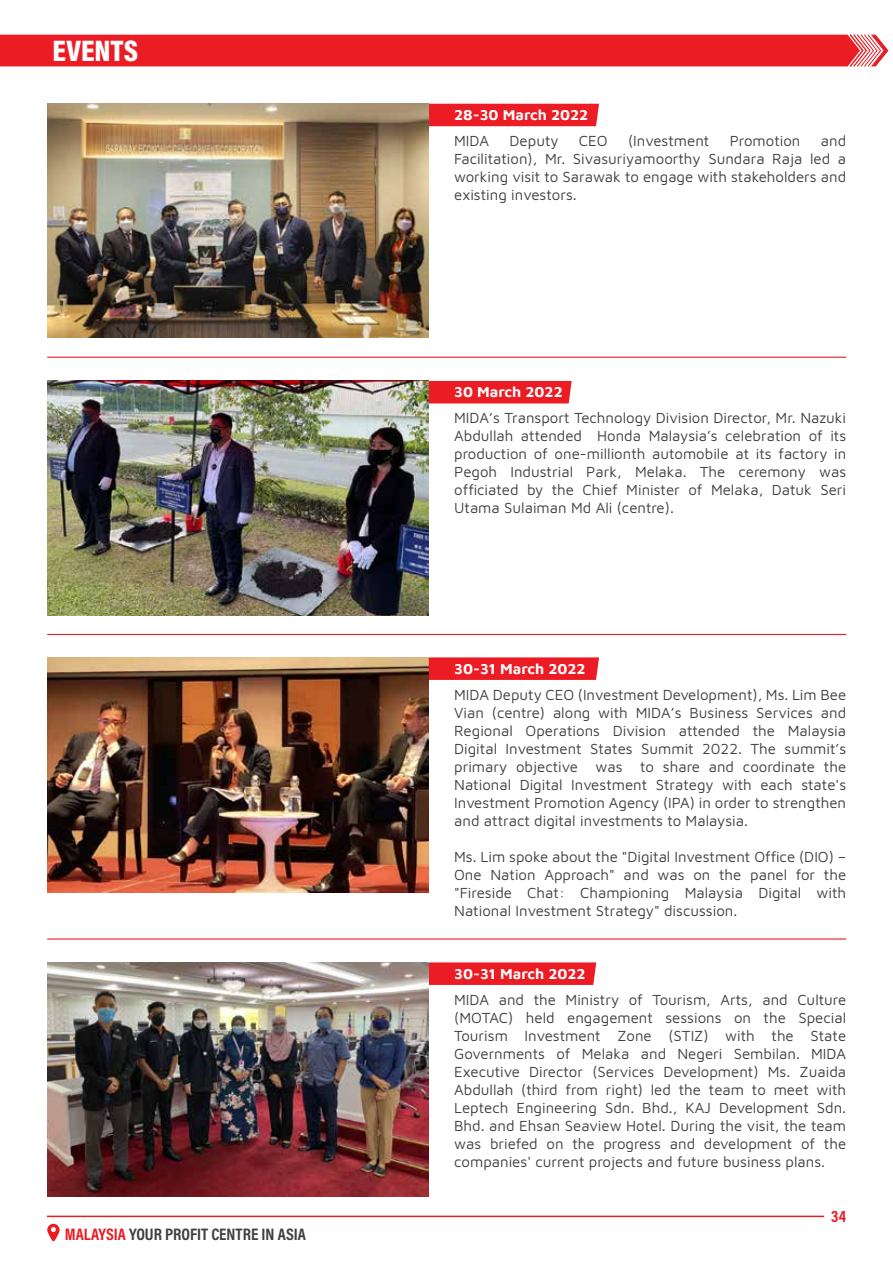
<style>
.page{position:relative;width:893px;height:1263px;background:#fff}
.page>*{position:absolute;margin:0;border:0;box-sizing:border-box;transform-origin:0 0}
.t1{font:900 30px "Acumin Pro Cond";color:#fff}
.t2{font:700 16.8px "Acumin Pro Cond";color:#404040}
.t3{font:700 16.8px "Acumin Pro Cond";color:#eb1c24}
.t4{font:15px/18px "Maven Pro";color:#404040;text-align:justify}
.t5{font:700 15px "Maven Pro";color:#fff}
.s1{color:#eb1c24}
</style>
<div class="page">
<svg style="left:0;top:34px;width:888px;height:33px;background:#ec2931"></svg>
<svg style="left:47px;top:1224px;width:13px;height:17px"></svg>
<hr style="left:47px;top:1215px;width:777px;height:2px;background:#eb1c24">
<svg style="left:429px;top:962px;width:167px;height:23px;background:#eb222a"></svg>
<img style="left:47px;top:962px;width:382px;height:234px">
<img style="left:47px;top:658px;width:382px;height:234px">
<svg style="left:429px;top:657px;width:170px;height:23px;background:#eb222a"></svg>
<hr style="left:47px;top:938px;width:799px;height:1px;background:#eb1c24">
<hr style="left:47px;top:634px;width:799px;height:1px;background:#eb1c24">
<img style="left:47px;top:381px;width:382px;height:234px">
<div style="left:429px;top:381px;width:143px;height:22px;background:#eb1c24"></div>
<div style="left:429px;top:104px;width:170px;height:22px;background:#eb1c24"></div>
<img style="left:47px;top:104px;width:382px;height:234px">
<hr style="left:47px;top:357px;width:799px;height:1px;background:#eb1c24">
<h1 class="t1" style="left:52px;top:31px;width:87px">EVENTS</h1>
<p class="t2" style="left:65px;top:1223px;width:243px"><span class="s1">MALAYSIA</span> YOUR PROFIT CENTRE IN ASIA</p>
<p class="t5" style="left:454px;top:104px;width:136px">28-30 March 2022</p>
<p class="t4" style="left:454px;top:131px;width:37px">MIDA</p>
<p class="t4" style="left:510px;top:131px;width:50px">Deputy</p>
<p class="t4" style="left:579px;top:131px;width:30px">CEO</p>
<p class="t4" style="left:628px;top:131px;width:83px">(Investment</p>
<p class="t4" style="left:730px;top:131px;width:72px">Promotion</p>
<p class="t4" style="left:454px;top:131px;width:394px;text-indent:367px">and Facilitation), Mr. Sivasuriyamoorthy Sundara Raja led a working visit to Sarawak to engage with stakeholders and existing investors.</p>
<p class="t5" style="left:454px;top:382px;width:110px">30 March 2022</p>
<p class="t4" style="left:454px;top:407px;width:394px">MIDA’s Transport Technology Division Director, Mr. Nazuki Abdullah attended Honda Malaysia’s celebration of its production of one-millionth automobile at its factory in Pegoh Industrial Park, Melaka. The ceremony was officiated by the Chief Minister of Melaka, Datuk Seri Utama Sulaiman Md Ali (centre).</p>
<p class="t5" style="left:454px;top:658px;width:133px">30-31 March 2022</p>
<p class="t4" style="left:454px;top:685px;width:394px">MIDA Deputy CEO (Investment Development), Ms. Lim Bee Vian (centre) along with MIDA’s Business Services and Regional Operations Division attended the Malaysia Digital Investment States Summit 2022. The summit’s primary objective was to share and coordinate the National Digital Investment Strategy with each state's Investment Promotion Agency (IPA) in order to strengthen and attract digital investments to Malaysia.</p>
<p class="t4" style="left:454px;top:847px;width:394px">Ms. Lim spoke about the "Digital Investment Office (DIO) – One Nation Approach" and was on the panel for the "Fireside Chat: Championing Malaysia Digital with National Investment Strategy" discussion.</p>
<p class="t5" style="left:454px;top:963px;width:133px">30-31 March 2022</p>
<p class="t4" style="left:454px;top:989px;width:394px">MIDA and the Ministry of Tourism, Arts, and Culture (MOTAC) held engagement sessions on the Special Tourism Investment Zone (STIZ) with the State Governments of Melaka and Negeri Sembilan. MIDA Executive Director (Services Development) Ms. Zuaida Abdullah (third from right) led the team to meet with Leptech Engineering Sdn. Bhd., KAJ Development Sdn.<br>Bhd. and Ehsan Seaview Hotel. During the visit, the team was briefed on the progress and development of the companies' current projects and future business plans.</p>
<p class="t3" style="left:831px;top:1205px;width:16px">34</p>
</div>
